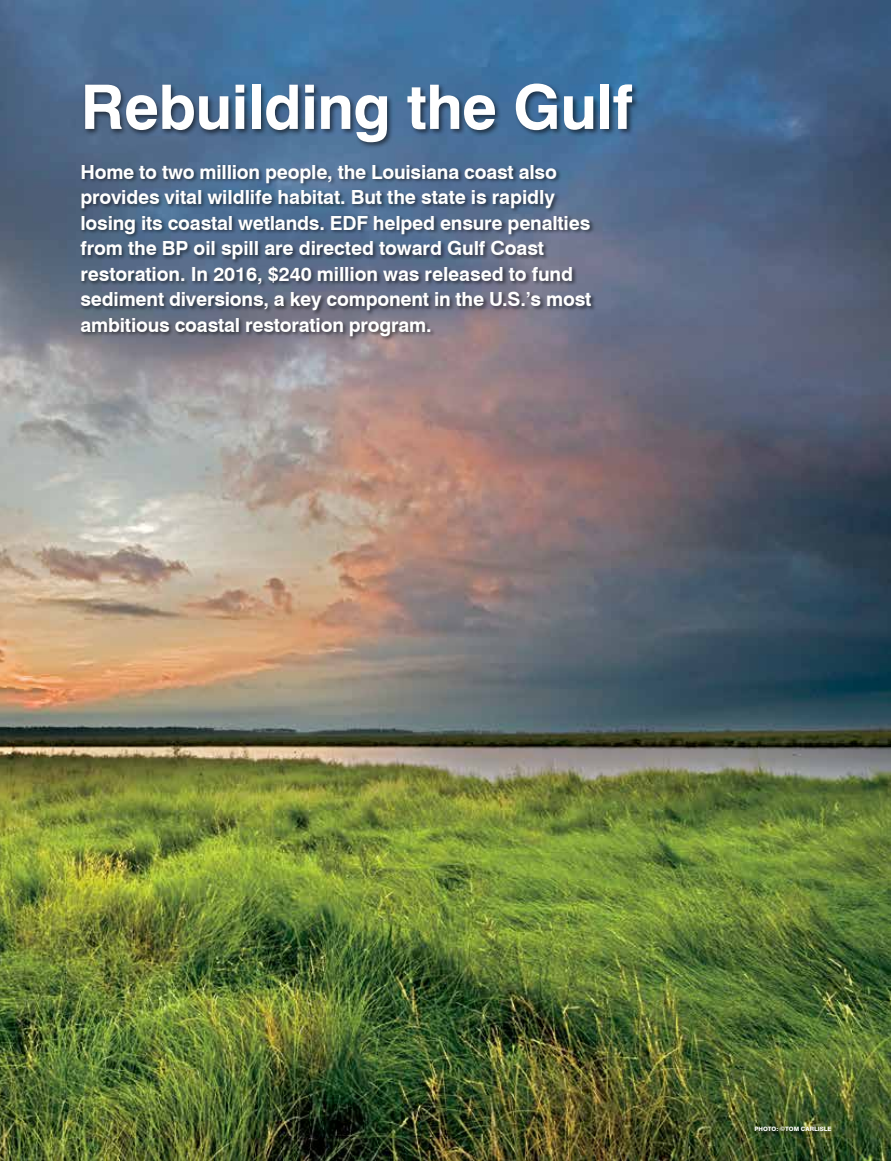
<style>
.page{position:relative;width:891px;height:1161px;background:#fff}
.page>*{position:absolute;margin:0;border:0;box-sizing:border-box;transform-origin:0 0}
.t1{font:700 61.5px "Swiss 721 BT";letter-spacing:-.01em;color:#fff}
.t2{font:700 19.5px/25.5px "Swiss 721 BT";letter-spacing:-.01em;color:#fff}
.t3{font:800 6px "Swiss 721 BT";color:#fff}
</style>
<div class="page">
<img style="left:0;top:0;width:891px;height:1161px">
<div style="left:83px;top:82px;width:557px;height:67px;background:#000;opacity:.54"></div>
<div style="left:79px;top:163px;width:517px;height:178px;background:#000;opacity:.54"></div>
<div style="left:754px;top:1127px;width:84px;height:11px;background:#000;opacity:.75"></div>
<h1 class="t1" style="left:81px;top:70px;width:554px">Rebuilding the Gulf</h1>
<p class="t2" style="left:80px;top:159px;width:512px">Home to two million people, the Louisiana coast also provides vital wildlife habitat. But the state is rapidly losing its coastal wetlands. EDF helped ensure penalties from the BP oil spill are directed toward Gulf Coast restoration. In 2016, $240 million was released to fund sediment diversions, a key component in the U.S.’s most ambitious coastal restoration program.</p>
<p class="t3" style="left:754px;top:1126px;width:79px">PHOTO: ©TOM CARLISLE</p>
</div>
